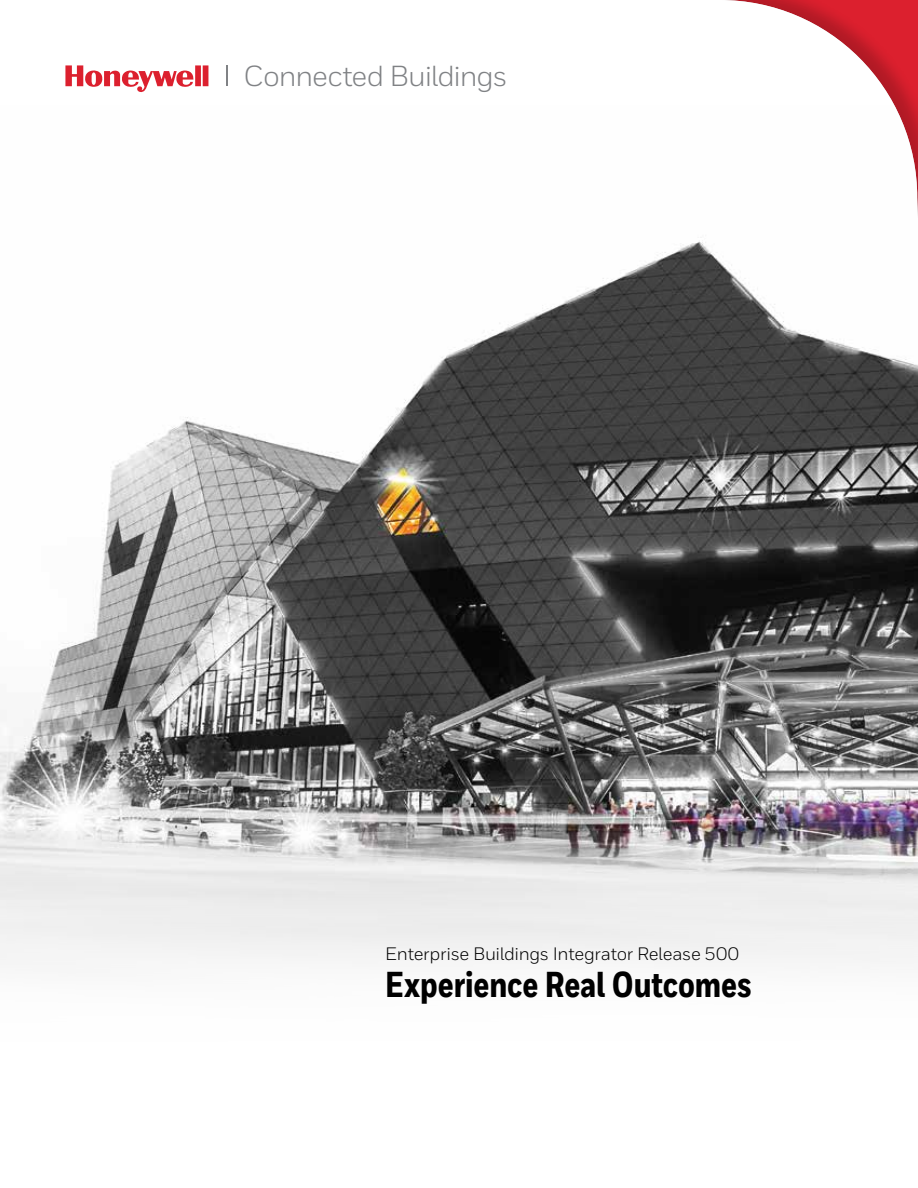
<style>
.page{position:relative;width:918px;height:1188px;background:#fff}
.page>*{position:absolute;margin:0;border:0;box-sizing:border-box;transform-origin:0 0}
.t1{font:800 36px "Honeywell Cond";letter-spacing:-.005em;color:#000}
.t2{font:28.95px "Honeywell Sans";letter-spacing:-.035em;color:#808285}
.t3{font:18px "Honeywell Sans";letter-spacing:-.015em;color:#000}
</style>
<div class="page">
<img style="left:0;top:417px;width:918px;height:545px">
<div style="left:333px;top:0;width:585px;height:585px;background:#000;opacity:.2"></div>
<hr style="left:226px;top:65px;width:2px;height:21px;background:#808285">
<svg style="left:65px;top:65px;width:143px;height:27px"></svg>
<h2 class="t2" style="left:243px;top:59px;width:266px">Connected Buildings</h2>
<p class="t3" style="left:385px;top:943px;width:355px">Enterprise Buildings Integrator Release 500</p>
<h1 class="t1" style="left:385px;top:963px;width:368px">Experience Real Outcomes</h1>
</div>
